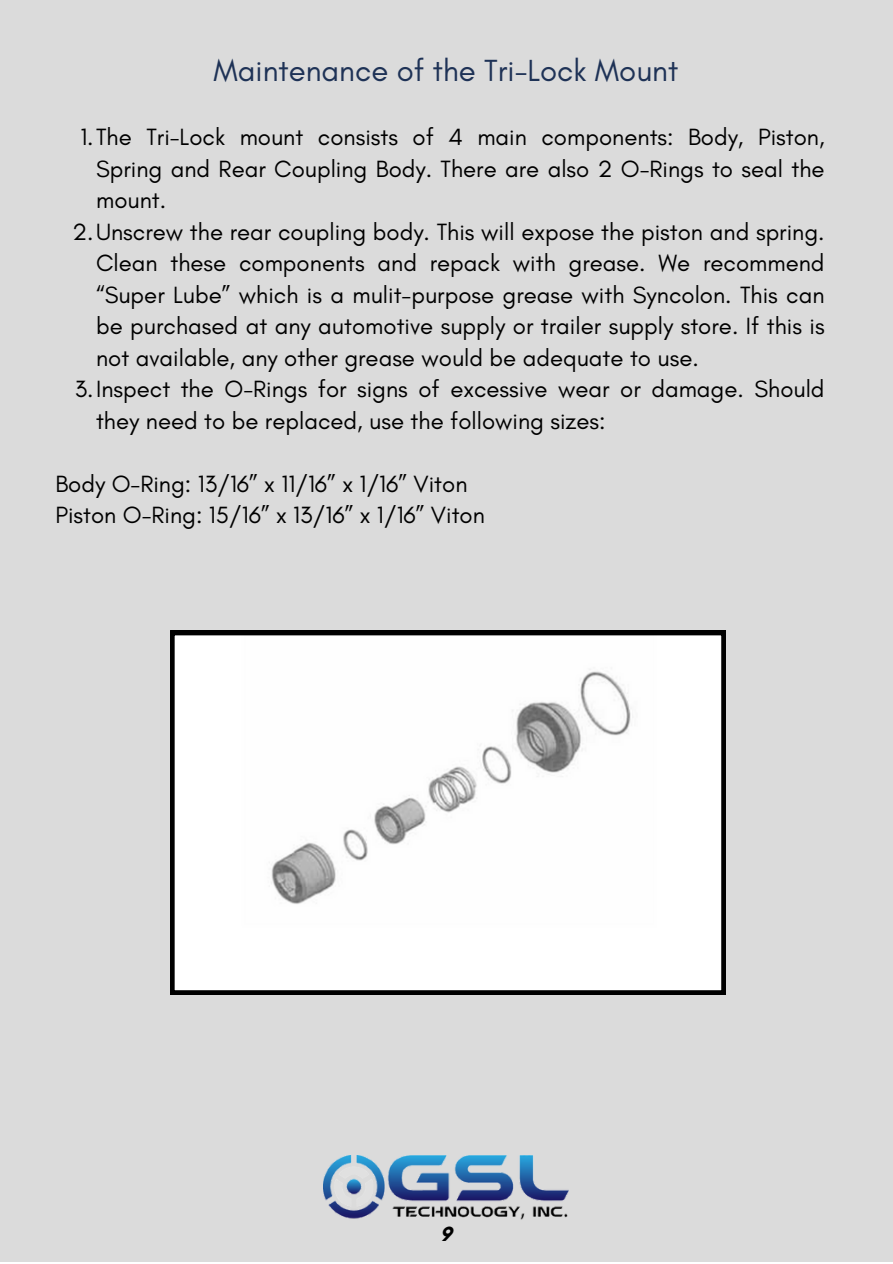
<style>
.page{position:relative;width:893px;height:1264px;background:#fff}
.page>*{position:absolute;margin:0;border:0;box-sizing:border-box;transform-origin:0 0}
.t1{font:31.05px "Glacial Indifference";color:#1e3256}
.t2{font:24px/31.5px "Glacial Indifference";color:#000;text-align:justify}
.t3{font:700 21px "Glacial Indifference";color:#000}
</style>
<div class="page">
<div style="left:0;top:0;width:892px;height:1261px;background:#dbdbdb"></div>
<img style="left:323px;top:1155px;width:245px;height:65px">
<svg style="left:170px;top:631px;width:555px;height:363px;background:#f1f1f1"></svg>
<p class="t1" style="left:213px;top:52px;width:466px">Maintenance of the Tri-Lock Mount</p>
<p class="t2" style="left:96px;top:121px;width:730px;text-indent:-16px">1.The Tri-Lock mount consists of 4 main components: Body, Piston, Spring and Rear Coupling Body. There are also 2 O-Rings to seal the mount.</p>
<p class="t2" style="left:96px;top:216px;width:730px;text-indent:-24px">2.Unscrew the rear coupling body. This will expose the piston and spring.<br>Clean these components and repack with grease. We recommend “Super Lube” which is a mulit-purpose grease with Syncolon. This can be purchased at any automotive supply or trailer supply store. If this is not available, any other grease would be adequate to use.</p>
<p class="t2" style="left:96px;top:373px;width:730px;text-indent:-21px">3.Inspect the O-Rings for signs of excessive wear or damage. Should they need to be replaced, use the following sizes:</p>
<p class="t2" style="left:55px;top:467px;width:413px">Body O-Ring: 13/16” x 11/16” x 1/16” Viton</p>
<p class="t2" style="left:55px;top:499px;width:431px">Piston O-Ring: 15/16” x 13/16” x 1/16” Viton</p>
<p class="t3" style="left:440px;top:1220px;width:13px">9</p>
</div>
